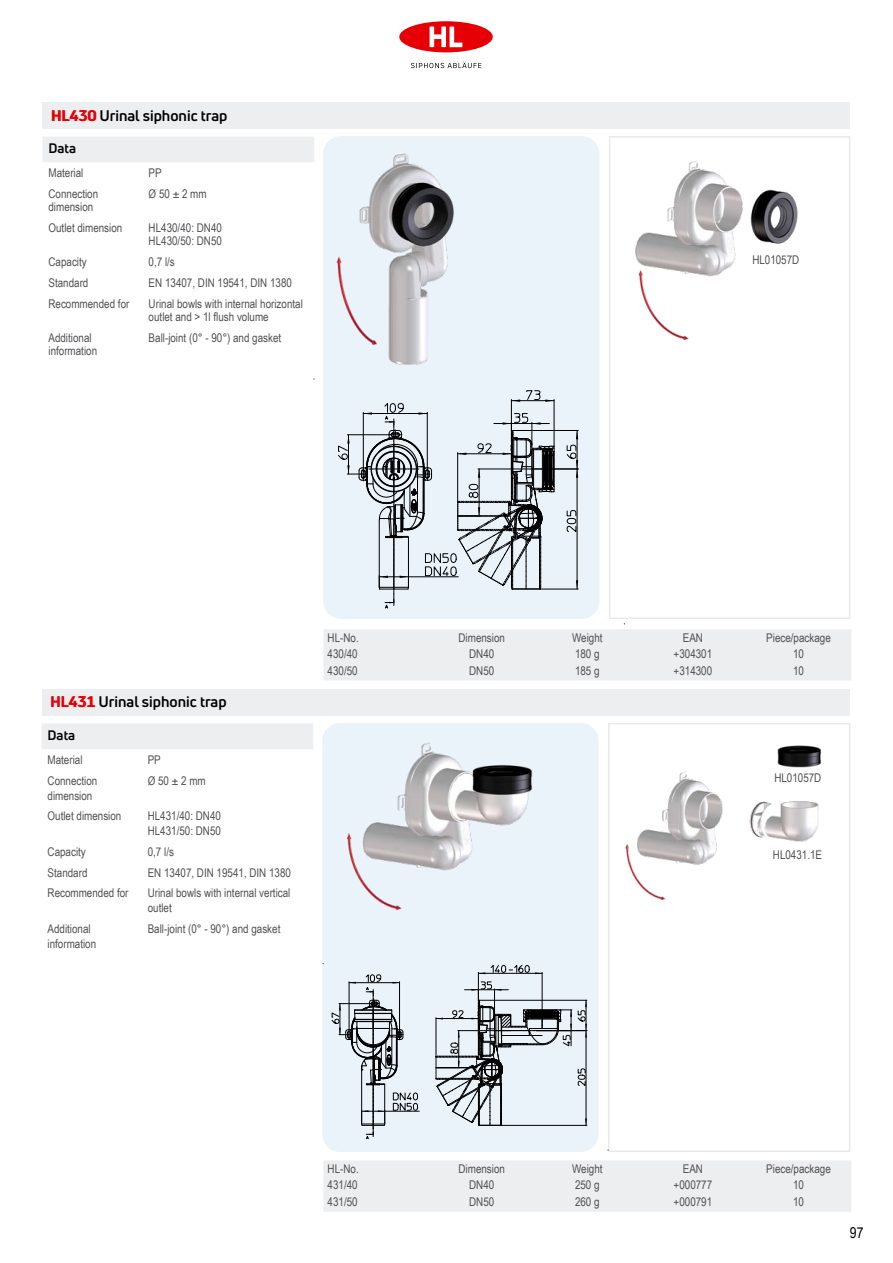
<style>
.page{position:relative;width:893px;height:1263px;background:#fff}
.page>*{position:absolute;margin:0;border:0;box-sizing:border-box;transform-origin:0 0}
.t1{font:700 15px "Uni Neue";color:#000}
.t2{font:15px "Arial Narrow";color:#000}
.t3{font:700 13.5px "Uni Neue";color:#000}
.t4{font:12px/13.5px "Arial Narrow";color:#504f53}
.s1{color:#e60005}
</style>
<div class="page">
<svg style="left:411px;top:62px;width:70px;height:6px"></svg>
<div style="left:399px;top:21px;width:94px;height:31px;background:#e60005;border-radius:50%"></div>
<svg style="left:430px;top:26px;width:33px;height:21px"></svg>
<div style="left:609px;top:136px;width:241px;height:483px;border:2px solid #e9eaeb"></div>
<div style="left:323px;top:136px;width:277px;height:483px;background:#eaf3fa;border-radius:18px"></div>
<img style="left:336px;top:153px;width:118px;height:212px">
<img style="left:635px;top:160px;width:163px;height:181px">
<div style="left:608px;top:723px;width:242px;height:429px;border:2px solid #e9eaeb"></div>
<div style="left:322px;top:723px;width:277px;height:429px;background:#eaf3fa;border-radius:18px"></div>
<img style="left:625px;top:745px;width:196px;height:155px">
<img style="left:347px;top:742px;width:186px;height:168px">
<svg style="left:338px;top:390px;width:240px;height:218px"></svg>
<hr style="left:480px;top:1000px;width:107px;height:1px;background:#000">
<hr style="left:586px;top:1031px;width:1px;height:94px;background:#000">
<hr style="left:536px;top:1030px;width:51px;height:1px;background:#000">
<hr style="left:501px;top:1125px;width:86px;height:1px;background:#000">
<svg style="left:578px;top:1000px;width:9px;height:37px"></svg>
<svg style="left:585px;top:1118px;width:2px;height:7px"></svg>
<svg style="left:578px;top:1069px;width:7px;height:17px"></svg>
<svg style="left:436px;top:965px;width:136px;height:161px"></svg>
<hr style="left:385px;top:1111px;width:34px;height:1px;background:#000">
<svg style="left:332px;top:974px;width:86px;height:165px"></svg>
<div style="left:42px;top:102px;width:808px;height:26px;background:#edeeef"></div>
<div style="left:43px;top:137px;width:271px;height:25px;background:#edeeef"></div>
<svg style="left:323px;top:624px;width:528px;height:56px;background:#eeeff0"></svg>
<div style="left:42px;top:689px;width:807px;height:26px;background:#edeeef"></div>
<div style="left:42px;top:723px;width:271px;height:26px;background:#edeeef"></div>
<div style="left:323px;top:1161px;width:528px;height:51px;background:#edeeef"></div>
<p class="t1" style="left:52px;top:106px;width:177px"><span class="s1">HL430</span>Urinal siphonic trap</p>
<p class="t3" style="left:48px;top:139px;width:29px">Data</p>
<p class="t4" style="left:48px;top:166px;width:36px">Material</p>
<p class="t4" style="left:149px;top:166px;width:15px">PP</p>
<p class="t4" style="left:48px;top:186px;width:51px">Connection dimension</p>
<p class="t4" style="left:149px;top:186px;width:59px">Ø 50 ± 2 mm</p>
<p class="t4" style="left:48px;top:220px;width:75px">Outlet dimension</p>
<p class="t4" style="left:149px;top:220px;width:75px">HL430/40: DN40<br>HL430/50: DN50</p>
<p class="t4" style="left:48px;top:255px;width:40px">Capacity</p>
<p class="t4" style="left:149px;top:255px;width:28px">0,7 l/s</p>
<p class="t4" style="left:48px;top:275px;width:41px">Standard</p>
<p class="t4" style="left:149px;top:275px;width:145px">EN 13407, DIN 19541, DIN 1380</p>
<p class="t4" style="left:48px;top:296px;width:82px">Recommended for</p>
<p class="t4" style="left:149px;top:296px;width:156px">Urinal bowls with internal horizontal outlet and &gt; 1l flush volume</p>
<p class="t4" style="left:48px;top:330px;width:50px">Additional information</p>
<p class="t4" style="left:149px;top:330px;width:134px">Ball-joint (0° - 90°) and gasket</p>
<p class="t4" style="left:752px;top:253px;width:49px">HL01057D</p>
<p class="t1" style="left:51px;top:693px;width:177px"><span class="s1">HL431</span>Urinal siphonic trap</p>
<p class="t3" style="left:48px;top:726px;width:29px">Data</p>
<p class="t4" style="left:48px;top:752px;width:36px">Material</p>
<p class="t4" style="left:148px;top:752px;width:15px">PP</p>
<p class="t4" style="left:48px;top:772px;width:51px;line-height:15px">Connection dimension</p>
<p class="t4" style="left:148px;top:773px;width:59px">Ø 50 ± 2 mm</p>
<p class="t4" style="left:48px;top:809px;width:75px">Outlet dimension</p>
<p class="t4" style="left:148px;top:808px;width:75px;line-height:15px">HL431/40: DN40<br>HL431/50: DN50</p>
<p class="t4" style="left:48px;top:844px;width:40px">Capacity</p>
<p class="t4" style="left:148px;top:844px;width:28px">0,7 l/s</p>
<p class="t4" style="left:48px;top:865px;width:41px">Standard</p>
<p class="t4" style="left:148px;top:865px;width:145px">EN 13407, DIN 19541, DIN 1380</p>
<p class="t4" style="left:48px;top:886px;width:82px">Recommended for</p>
<p class="t4" style="left:148px;top:885px;width:144px;line-height:15px">Urinal bowls with internal vertical outlet</p>
<p class="t4" style="left:48px;top:921px;width:50px;line-height:15px">Additional information</p>
<p class="t4" style="left:148px;top:922px;width:134px">Ball-joint (0° - 90°) and gasket</p>
<p class="t4" style="left:328px;top:631px;width:33px">HL-No.</p>
<p class="t4" style="left:459px;top:631px;width:48px">Dimension</p>
<p class="t4" style="left:572px;top:631px;width:32px">Weight</p>
<p class="t4" style="left:683px;top:631px;width:22px">EAN</p>
<p class="t4" style="left:766px;top:631px;width:66px">Piece/package</p>
<p class="t4" style="left:328px;top:647px;width:32px">430/40</p>
<p class="t4" style="left:469px;top:647px;width:27px">DN40</p>
<p class="t4" style="left:575px;top:647px;width:26px">180 g</p>
<p class="t4" style="left:674px;top:647px;width:40px">+304301</p>
<p class="t4" style="left:793px;top:647px;width:12px">10</p>
<p class="t4" style="left:328px;top:664px;width:32px">430/50</p>
<p class="t4" style="left:469px;top:664px;width:27px">DN50</p>
<p class="t4" style="left:575px;top:664px;width:26px">185 g</p>
<p class="t4" style="left:674px;top:664px;width:40px">+314300</p>
<p class="t4" style="left:793px;top:664px;width:12px">10</p>
<p class="t4" style="left:774px;top:771px;width:49px">HL01057D</p>
<p class="t4" style="left:773px;top:848px;width:51px">HL0431.1E</p>
<p class="t4" style="left:328px;top:1162px;width:33px">HL-No.</p>
<p class="t4" style="left:459px;top:1162px;width:48px">Dimension</p>
<p class="t4" style="left:572px;top:1162px;width:32px">Weight</p>
<p class="t4" style="left:683px;top:1162px;width:22px">EAN</p>
<p class="t4" style="left:766px;top:1162px;width:66px">Piece/package</p>
<p class="t4" style="left:328px;top:1178px;width:32px">431/40</p>
<p class="t4" style="left:469px;top:1178px;width:27px">DN40</p>
<p class="t4" style="left:575px;top:1178px;width:26px">250 g</p>
<p class="t4" style="left:674px;top:1178px;width:40px">+000777</p>
<p class="t4" style="left:793px;top:1178px;width:12px">10</p>
<p class="t4" style="left:328px;top:1195px;width:32px">431/50</p>
<p class="t4" style="left:469px;top:1195px;width:27px">DN50</p>
<p class="t4" style="left:575px;top:1195px;width:26px">260 g</p>
<p class="t4" style="left:674px;top:1195px;width:40px">+000791</p>
<p class="t4" style="left:793px;top:1195px;width:12px">10</p>
<p class="t2" style="left:850px;top:1222px;width:15px">97</p>
</div>
